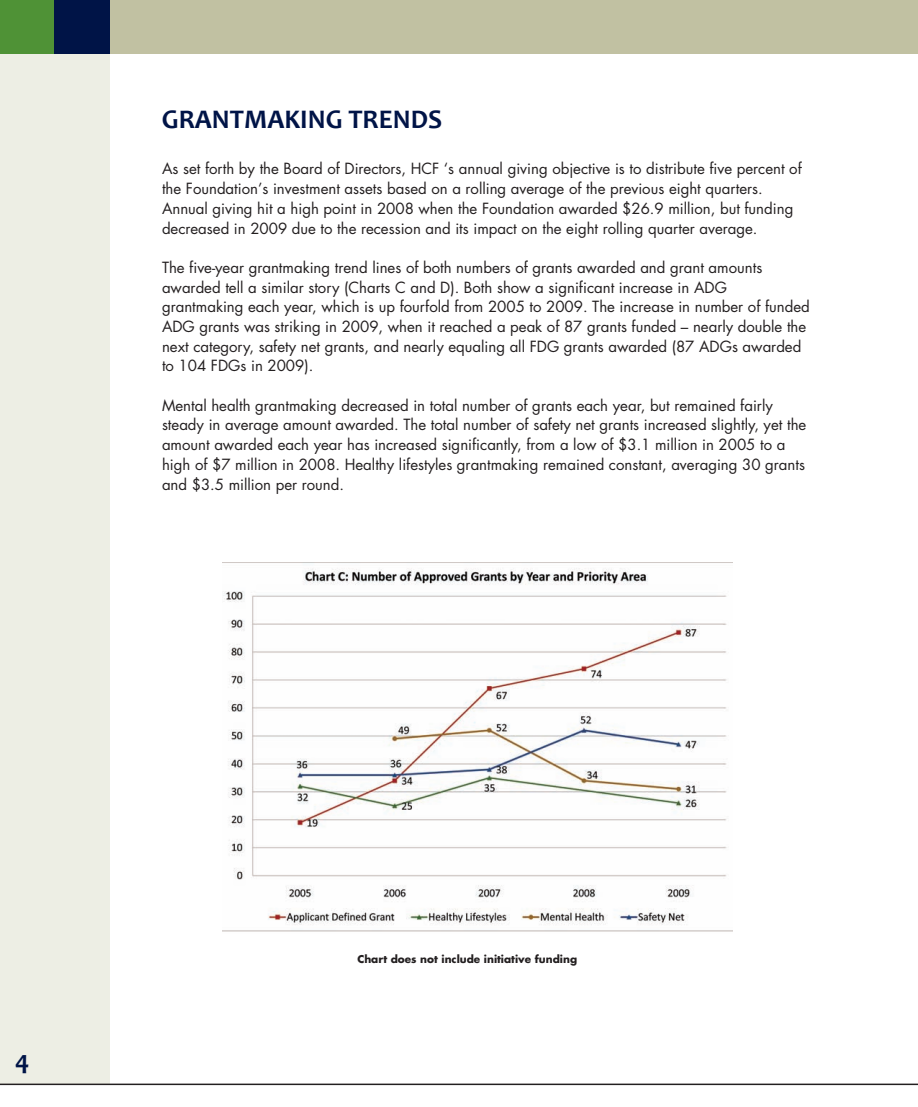
<style>
.page{position:relative;width:918px;height:1107px;background:#fff}
.page>*{position:absolute;margin:0;border:0;box-sizing:border-box;transform-origin:0 0}
.t1{font:700 27px "Candara";color:#001447}
.t2{font:15px/19.6px "Futura";color:#231f20}
.t3{font:700 10.5px "Futura";color:#231f20}
</style>
<div class="page">
<div style="left:1px;top:0;width:917px;height:54px;background:#c1c1a2"></div>
<div style="left:0;top:0;width:55px;height:54px;background:#4f9236"></div>
<div style="left:54px;top:0;width:56px;height:54px;background:#001447"></div>
<div style="left:0;top:54px;width:109px;height:1029px;background:#edeee4"></div>
<hr style="left:0;top:1084px;width:918px;height:1px;background:#231f20">
<img style="left:223px;top:568px;width:509px;height:364px">
<h1 class="t1" style="left:162px;top:102px;width:282px">GRANTMAKING TRENDS</h1>
<p class="t2" style="left:162px;top:160px;width:641px">As set forth by the Board of Directors, HCF ‘s annual giving objective is to distribute five percent of the Foundation’s investment assets based on a rolling average of the previous eight quarters.<br>Annual giving hit a high point in 2008 when the Foundation awarded $26.9 million, but funding decreased in 2009 due to the recession and its impact on the eight rolling quarter average.</p>
<p class="t2" style="left:162px;top:259px;width:649px">The five-year grantmaking trend lines of both numbers of grants awarded and grant amounts awarded tell a similar story (Charts C and D). Both show a significant increase in ADG grantmaking each year, which is up fourfold from 2005 to 2009. The increase in number of funded ADG grants was striking in 2009, when it reached a peak of 87 grants funded – nearly double the next category, safety net grants, and nearly equaling all FDG grants awarded (87 ADGs awarded to 104 FDGs in 2009).</p>
<p class="t2" style="left:162px;top:397px;width:646px">Mental health grantmaking decreased in total number of grants each year, but remained fairly steady in average amount awarded. The total number of safety net grants increased slightly, yet the amount awarded each year has increased significantly, from a low of $3.1 million in 2005 to a high of $7 million in 2008. Healthy lifestyles grantmaking remained constant, averaging 30 grants and $3.5 million per round.</p>
<h1 class="t1" style="left:15px;top:1043px;width:16px">4</h1>
<p class="t3" style="left:357px;top:954px;width:221px">Chart does not include initiative funding</p>
</div>
